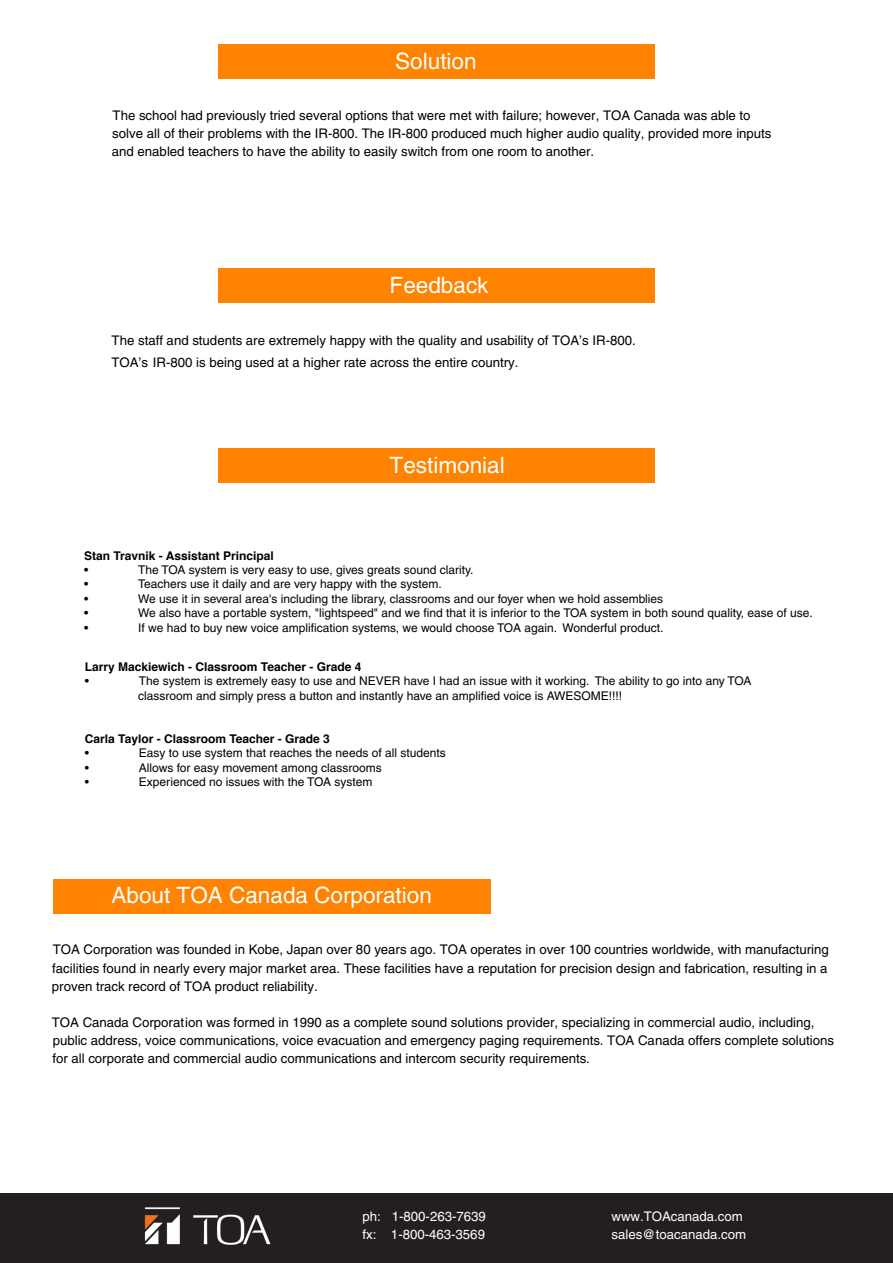
<style>
.page{position:relative;width:893px;height:1263px;background:#fff}
.page>*{position:absolute;margin:0;border:0;box-sizing:border-box;transform-origin:0 0}
.t1{font:22.5px "Helvetica";color:#fff}
.t2{font:13.2px/18px "Helvetica";color:#000}
.t3{font:13.2px/18px "Helvetica";color:#fff}
.t4{font:12px/14.4px "Helvetica";color:#000}
.t5{font:700 12px "Helvetica";color:#000}
</style>
<div class="page">
<div style="left:218px;top:44px;width:437px;height:35px;background:#ff8200"></div>
<div style="left:218px;top:268px;width:437px;height:35px;background:#ff8200"></div>
<div style="left:53px;top:879px;width:438px;height:35px;background:#ff8200"></div>
<div style="left:0;top:1193px;width:893px;height:70px;background:#231f20"></div>
<img style="left:144px;top:1207px;width:127px;height:38px">
<div style="left:218px;top:448px;width:437px;height:35px;background:#ff8200"></div>
<h1 class="t1" style="left:395px;top:48px;width:83px">Solution</h1>
<p class="t2" style="left:112px;top:106px;width:661px">The school had previously tried several options that were met with failure; however, TOA Canada was able to solve all of their problems with the IR-800. The IR-800 produced much higher audio quality, provided more inputs and enabled teachers to have the ability to easily switch from one room to another.</p>
<h1 class="t1" style="left:390px;top:272px;width:100px">Feedback</h1>
<p class="t2" style="left:111px;top:329px;width:526px;line-height:22.5px">The staff and students are extremely happy with the quality and usability of TOA’s IR-800.<br>TOA’s IR-800 is being used at a higher rate across the entire country.</p>
<h1 class="t1" style="left:390px;top:452px;width:117px">Testimonial</h1>
<p class="t5" style="left:84px;top:546px;width:191px">Stan Travnik - Assistant Principal</p>
<p class="t4" style="left:84px;top:562px;width:6px">•</p>
<p class="t4" style="left:138px;top:562px;width:337px">The TOA system is very easy to use, gives greats sound clarity.</p>
<p class="t4" style="left:84px;top:577px;width:6px">•</p>
<p class="t4" style="left:138px;top:577px;width:305px">Teachers use it daily and are very happy with the system.</p>
<p class="t4" style="left:84px;top:591px;width:6px">•</p>
<p class="t4" style="left:138px;top:591px;width:527px">We use it in several area's including the library, classrooms and our foyer when we hold assemblies</p>
<p class="t4" style="left:84px;top:606px;width:6px">•</p>
<p class="t4" style="left:138px;top:606px;width:676px">We also have a portable system, "lightspeed" and we find that it is inferior to the TOA system in both sound quality, ease of use.</p>
<p class="t4" style="left:84px;top:620px;width:6px">•</p>
<p class="t4" style="left:138px;top:620px;width:527px">If we had to buy new voice amplification systems, we would choose TOA again. Wonderful product.</p>
<p class="t5" style="left:85px;top:657px;width:278px">Larry Mackiewich - Classroom Teacher - Grade 4</p>
<p class="t4" style="left:85px;top:674px;width:6px">•</p>
<p class="t4" style="left:138px;top:674px;width:615px">The system is extremely easy to use and NEVER have I had an issue with it working. The ability to go into any TOA classroom and simply press a button and instantly have an amplified voice is AWESOME!!!!</p>
<p class="t5" style="left:85px;top:729px;width:246px">Carla Taylor - Classroom Teacher - Grade 3</p>
<p class="t4" style="left:85px;top:746px;width:6px">•</p>
<p class="t4" style="left:139px;top:746px;width:308px">Easy to use system that reaches the needs of all students</p>
<p class="t4" style="left:85px;top:760px;width:6px">•</p>
<p class="t4" style="left:139px;top:760px;width:245px">Allows for easy movement among classrooms</p>
<p class="t4" style="left:85px;top:775px;width:6px">•</p>
<p class="t4" style="left:139px;top:775px;width:235px">Experienced no issues with the TOA system</p>
<h1 class="t1" style="left:111px;top:882px;width:322px">About TOA Canada Corporation</h1>
<p class="t2" style="left:52px;top:941px;width:778px;text-align:justify">TOA Corporation was founded in Kobe, Japan over 80 years ago. TOA operates in over 100 countries worldwide, with manufacturing facilities found in nearly every major market area. These facilities have a reputation for precision design and fabrication, resulting in a proven track record of TOA product reliability.</p>
<p class="t2" style="left:52px;top:1013px;width:784px">TOA Canada Corporation was formed in 1990 as a complete sound solutions provider, specializing in commercial audio, including, public address, voice communications, voice evacuation and emergency paging requirements. TOA Canada offers complete solutions for all corporate and commercial audio communications and intercom security requirements.</p>
<p class="t3" style="left:362px;top:1207px;width:125px">ph: 1-800-263-7639 fx: 1-800-463-3569</p>
<p class="t3" style="left:611px;top:1207px;width:136px">www.TOAcanada.com sales@toacanada.com</p>
</div>
